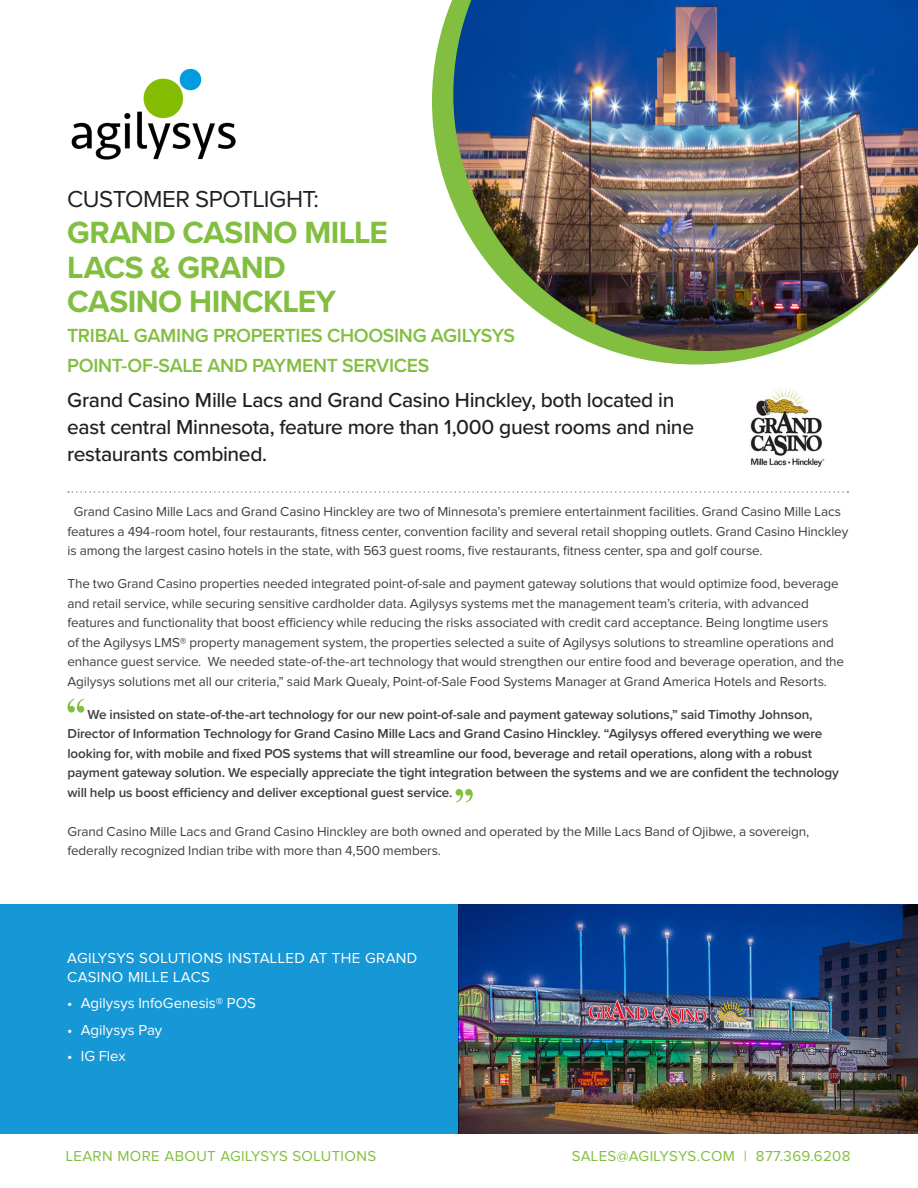
<style>
.page{position:relative;width:918px;height:1188px;background:#fff}
.page>*{position:absolute;margin:0;border:0;box-sizing:border-box;transform-origin:0 0}
.Document_Title{font:700 31.8px "Proxima Nova";letter-spacing:-.015em;color:#82be40}
.Document_Title-2{font:24px "Proxima Nova";letter-spacing:-.02em;color:#231f20}
.Content_Header{font:500 21px/27px "Proxima Nova";letter-spacing:-.02em;color:#231f20}
.Document_Title-3{font:600 19.65px/30px "Proxima Nova";letter-spacing:-.015em;color:#82be40}
.t1{font:15px "Proxima Nova";letter-spacing:.025em;color:#82be40}
.Solutions_Header{font:15px/19.5px "Proxima Nova";letter-spacing:.025em;color:#fff}
.Solutions_Header-2{font:15px "Proxima Nova";letter-spacing:.005em;color:#fff}
.Content_Text{font:13.5px/19.5px "Proxima Nova";letter-spacing:-.01em;color:#3e3e3f}
.Content_Text-2{font:600 13.5px/19.5px "Proxima Nova";letter-spacing:-.01em;color:#3e3e3f}
</style>
<div class="page">
<svg style="left:432px;top:0;width:347px;height:364px"></svg>
<img style="left:453px;top:0;width:465px;height:351px">
<img style="left:750px;top:388px;width:75px;height:79px">
<img style="left:459px;top:904px;width:459px;height:230px">
<svg style="left:67px;top:699px;width:17px;height:14px"></svg>
<svg style="left:456px;top:789px;width:17px;height:14px"></svg>
<svg style="left:68px;top:491px;width:780px;height:2px"></svg>
<div style="left:0;top:904px;width:459px;height:230px;background:#1798d6"></div>
<img style="left:71px;top:68px;width:165px;height:92px">
<p class="Document_Title-2" style="left:67px;top:188px;width:253px">CUSTOMER SPOTLIGHT:</p>
<p class="Document_Title" style="left:67px;top:209px;width:322px">GRAND CASINO MILLE</p>
<p class="Document_Title" style="left:67px;top:243px;width:220px">LACS &amp; GRAND</p>
<p class="Document_Title" style="left:67px;top:278px;width:270px">CASINO HINCKLEY</p>
<p class="Document_Title-3" style="left:67px;top:320px;width:449px">TRIBAL GAMING PROPERTIES CHOOSING AGILYSYS<br>POINT-OF-SALE AND PAYMENT SERVICES</p>
<p class="Content_Header" style="left:67px;top:386px;width:628px">Grand Casino Mille Lacs and Grand Casino Hinckley, both located in east central Minnesota, feature more than 1,000 guest rooms and nine restaurants combined.</p>
<p class="Content_Text" style="left:68px;top:502px;width:782px;text-indent:6px">Grand Casino Mille Lacs and Grand Casino Hinckley are two of Minnesota’s premiere entertainment facilities. Grand Casino Mille Lacs features a 494-room hotel, four restaurants, fitness center, convention facility and several retail shopping outlets. Grand Casino Hinckley is among the largest casino hotels in the state, with 563 guest rooms, five restaurants, fitness center, spa and golf course.</p>
<p class="Content_Text" style="left:68px;top:574px;width:778px">The two Grand Casino properties needed integrated point-of-sale and payment gateway solutions that would optimize food, beverage and retail service, while securing sensitive cardholder data. Agilysys systems met the management team’s criteria, with advanced features and functionality that boost efficiency while reducing the risks associated with credit card acceptance. Being longtime users<br>of the Agilysys LMS® property management system, the properties selected a suite of Agilysys solutions to streamline operations and enhance guest service. We needed state-of-the-art technology that would strengthen our entire food and beverage operation, and the Agilysys solutions met all our criteria,” said Mark Quealy, Point-of-Sale Food Systems Manager at Grand America Hotels and Resorts.</p>
<p class="Content_Text-2" style="left:68px;top:704px;width:773px;text-indent:20px">We insisted on state-of-the-art technology for our new point-of-sale and payment gateway solutions,” said Timothy Johnson, Director of Information Technology for Grand Casino Mille Lacs and Grand Casino Hinckley. “Agilysys offered everything we were looking for, with mobile and fixed POS systems that will streamline our food, beverage and retail operations, along with a robust payment gateway solution. We especially appreciate the tight integration between the systems and we are confident the technology will help us boost efficiency and deliver exceptional guest service.</p>
<p class="Content_Text" style="left:68px;top:822px;width:743px">Grand Casino Mille Lacs and Grand Casino Hinckley are both owned and operated by the Mille Lacs Band of Ojibwe, a sovereign, federally recognized Indian tribe with more than 4,500 members.</p>
<p class="Solutions_Header" style="left:67px;top:949px;width:352px">AGILYSYS SOLUTIONS INSTALLED AT THE GRAND<br>CASINO MILLE LACS</p>
<p class="Solutions_Header-2" style="left:67px;top:997px;width:190px">• Agilysys InfoGenesis® POS</p>
<p class="Solutions_Header-2" style="left:67px;top:1023px;width:96px">• Agilysys Pay</p>
<p class="Solutions_Header-2" style="left:67px;top:1049px;width:60px">• IG Flex</p>
<p class="t1" style="left:66px;top:1149px;width:312px">LEARN MORE ABOUT AGILYSYS SOLUTIONS</p>
<p class="t1" style="left:572px;top:1149px;width:280px">SALES@AGILYSYS.COM | 877.369.6208</p>
</div>
